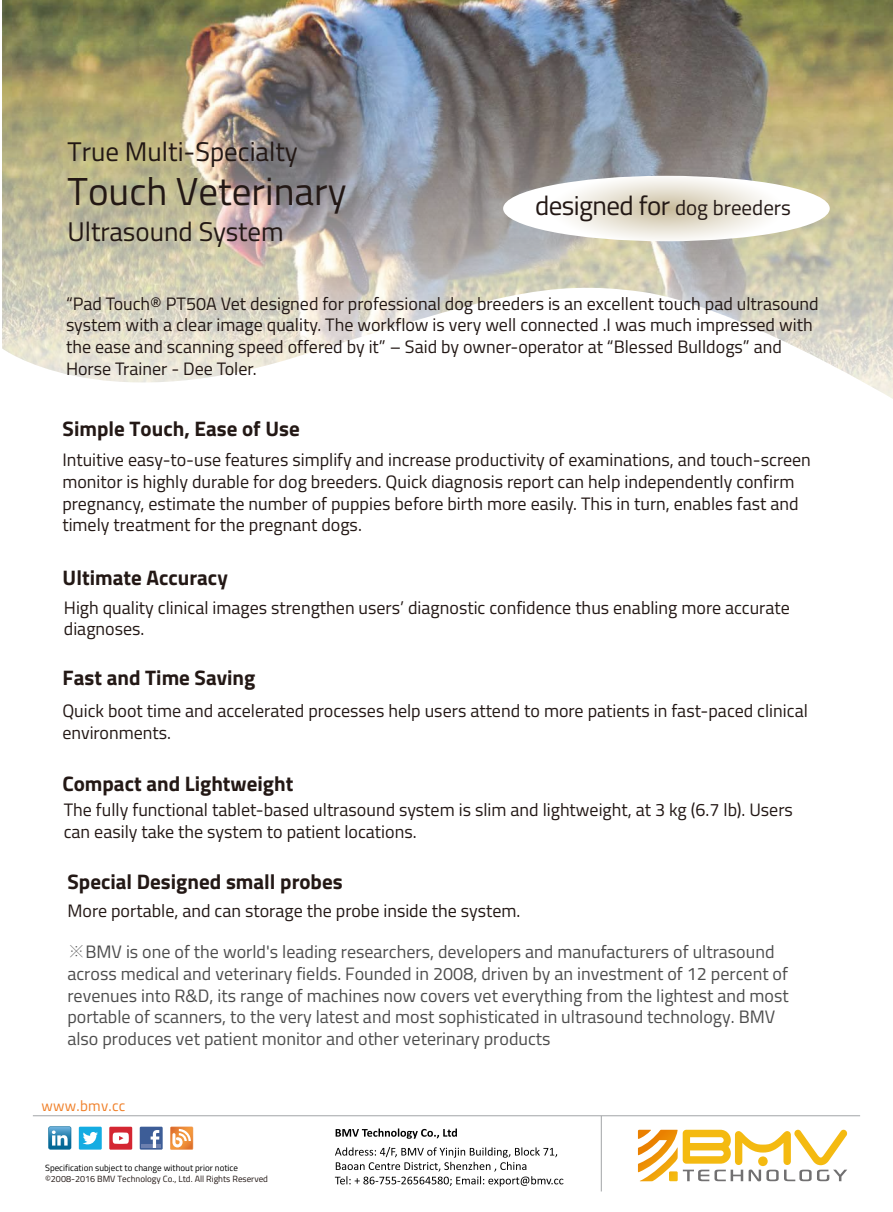
<style>
.page{position:relative;width:893px;height:1212px;background:#fff}
.page>*{position:absolute;margin:0;border:0;box-sizing:border-box;transform-origin:0 0}
.t1{font:39px "Titillium Web";color:#231815}
.t2{font:27px "Titillium Web";color:#231815}
.t3{font:27px "Titillium Web";letter-spacing:-.02em;color:#231815}
.t4{font:700 21px "Titillium Web";color:#231815}
.t5{font:18px/21.6px "Titillium Web";color:#231815}
.t6{font:18px/21.6px "Titillium Web";color:#4d4d4d}
.t7{font:15px "Titillium Web";letter-spacing:.02em;color:#f08029}
.t8{font:9px "Titillium Web";color:#231815}
.t9{font:9px "Titillium Web";color:#000}
.s1{font-size:21px}
.s2{font-family:"Adobe Song Std";font-weight:300}
</style>
<div class="page">
<img style="left:2px;top:0;width:891px;height:399px">
<svg style="left:503px;top:176px;width:327px;height:65px"></svg>
<svg style="left:638px;top:1130px;width:209px;height:51px"></svg>
<hr style="left:601px;top:1116px;width:1px;height:75px;background:#a2a4a7">
<hr style="left:33px;top:1115px;width:827px;height:1px;background:#a2a4a7">
<svg style="left:48px;top:1126px;width:23px;height:23px"></svg>
<div style="left:140px;top:1127px;width:23px;height:22px;background:#3d5d97"></div>
<hr style="left:141px;top:1145px;width:20px;height:3px;background:#6d80af">
<svg style="left:151px;top:1130px;width:8px;height:18px"></svg>
<div style="left:79px;top:1127px;width:23px;height:22px;background:#14ace2"></div>
<svg style="left:83px;top:1132px;width:15px;height:12px"></svg>
<div style="left:109px;top:1127px;width:23px;height:22px;background:#d42632"></div>
<svg style="left:113px;top:1132px;width:16px;height:12px"></svg>
<svg style="left:170px;top:1126px;width:23px;height:24px"></svg>
<svg style="left:336px;top:1128px;width:121px;height:11px"></svg>
<svg style="left:335px;top:1147px;width:228px;height:39px"></svg>
<h2 class="t2" style="left:68px;top:132px;width:232px">True Multi-Specialty</h2>
<h1 class="t1" style="left:68px;top:163px;width:280px">Touch Veterinary</h1>
<h2 class="t2" style="left:68px;top:211px;width:218px">Ultrasound System</h2>
<h2 class="t3" style="left:535px;top:186px;width:257px">designed for <span class="s1">dog breeders</span></h2>
<p class="t5" style="left:66px;top:292px;width:754px">“Pad Touch® PT50A Vet designed for professional dog breeders is an excellent touch pad ultrasound system with a clear image quality. The workflow is very well connected .I was much impressed with the ease and scanning speed offered by it” – Said by owner-operator at “Blessed Bulldogs” and Horse Trainer - Dee Toler.</p>
<p class="t4" style="left:63px;top:413px;width:239px">Simple Touch, Ease of Use</p>
<p class="t5" style="left:62px;top:448px;width:750px">Intuitive easy-to-use features simplify and increase productivity of examinations, and touch-screen monitor is highly durable for dog breeders. Quick diagnosis report can help independently confirm pregnancy, estimate the number of puppies before birth more easily. This in turn, enables fast and timely treatment for the pregnant dogs.</p>
<p class="t4" style="left:63px;top:561px;width:167px">Ultimate Accuracy</p>
<p class="t5" style="left:64px;top:595px;width:727px">High quality clinical images strengthen users’ diagnostic confidence thus enabling more accurate diagnoses.</p>
<p class="t4" style="left:63px;top:662px;width:194px">Fast and Time Saving</p>
<p class="t5" style="left:62px;top:699px;width:747px">Quick boot time and accelerated processes help users attend to more patients in fast-paced clinical environments.</p>
<p class="t4" style="left:62px;top:767px;width:233px">Compact and Lightweight</p>
<p class="t5" style="left:64px;top:798px;width:731px">The fully functional tablet-based ultrasound system is slim and lightweight, at 3 kg (6.7 lb). Users can easily take the system to patient locations.</p>
<p class="t4" style="left:68px;top:866px;width:277px">Special Designed small probes</p>
<p class="t5" style="left:68px;top:899px;width:454px">More portable, and can storage the probe inside the system.</p>
<p class="t6" style="left:67px;top:940px;width:723px"><span class="s2">※</span>BMV is one of the world's leading researchers, developers and manufacturers of ultrasound across medical and veterinary fields. Founded in 2008, driven by an investment of 12 percent of revenues into R&amp;D, its range of machines now covers vet everything from the lightest and most portable of scanners, to the very latest and most sophisticated in ultrasound technology. BMV also produces vet patient monitor and other veterinary products</p>
<p class="t7" style="left:42px;top:1094px;width:85px">www.bmv.cc</p>
<p class="t9" style="left:45px;top:1161px;width:194px">Specification subject to change without prior notice</p>
<p class="t8" style="left:45px;top:1172px;width:224px">©2008-2016 BMV Technology Co., Ltd. All Rights Reserved</p>
</div>
